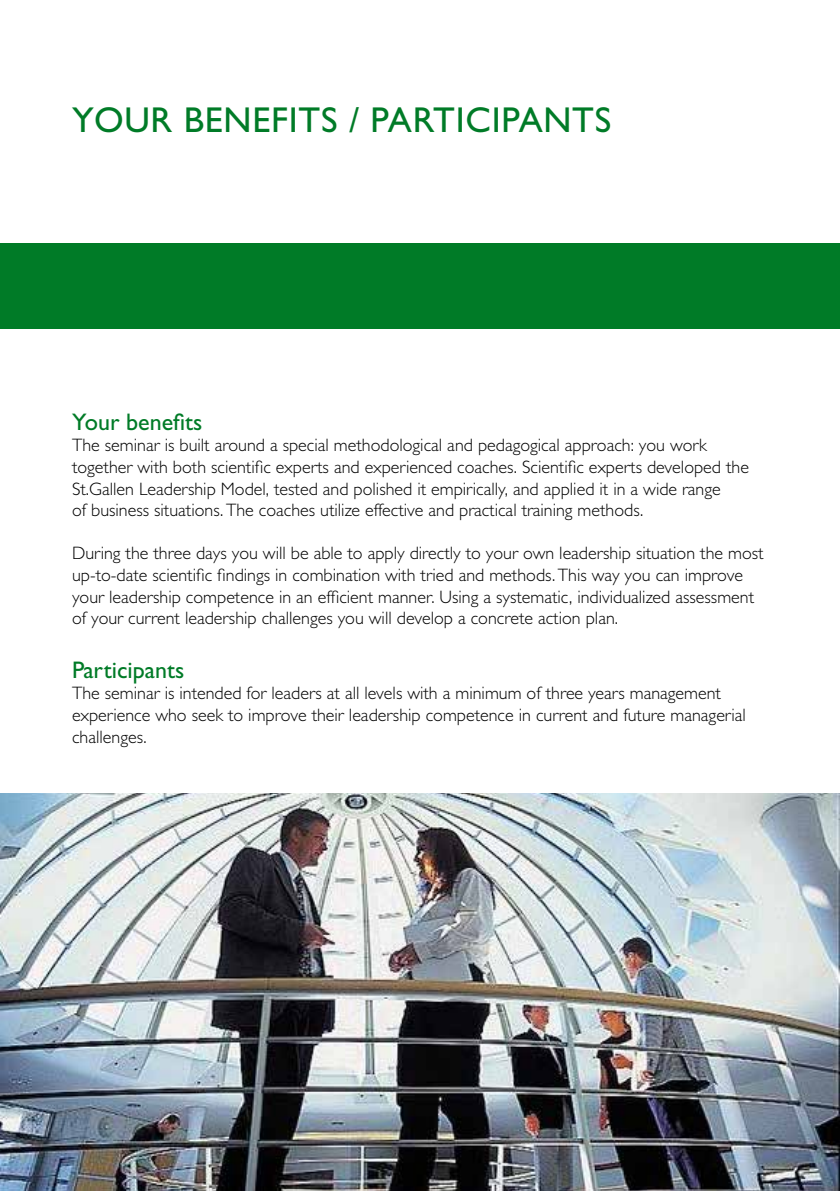
<style>
.page{position:relative;width:840px;height:1191px;background:#fff}
.page>*{position:absolute;margin:0;border:0;box-sizing:border-box;transform-origin:0 0}
.t1{font:36px "Gill Alt One";letter-spacing:.02em;color:#007b27}
.t2{font:24px "Gill Alt One";color:#007b27}
.t3{font:300 18px/21.6px "Gill Alt One";color:#000}
</style>
<div class="page">
<div style="left:0;top:244px;width:839px;height:85px;background:#007b27"></div>
<img style="left:0;top:794px;width:839px;height:397px">
<h1 class="t1" style="left:72px;top:99px;width:540px">YOUR BENEFITS / PARTICIPANTS</h1>
<h2 class="t2" style="left:72px;top:408px;width:132px">Your benefits</h2>
<p class="t3" style="left:72px;top:434px;width:678px">The seminar is built around a special methodological and pedagogical approach: you work together with both scientific experts and experienced coaches. Scientific experts developed the St.Gallen Leadership Model, tested and polished it empirically, and applied it in a wide range<br>of business situations. The coaches utilize effective and practical training methods.</p>
<p class="t3" style="left:72px;top:542px;width:692px">During the three days you will be able to apply directly to your own leadership situation the most up-to-date scientific findings in combination with tried and methods. This way you can improve your leadership competence in an efficient manner. Using a systematic, individualized assessment of your current leadership challenges you will develop a concrete action plan.</p>
<h2 class="t2" style="left:72px;top:656px;width:114px">Participants</h2>
<p class="t3" style="left:72px;top:682px;width:675px">The seminar is intended for leaders at all levels with a minimum of three years management experience who seek to improve their leadership competence in current and future managerial challenges.</p>
</div>
